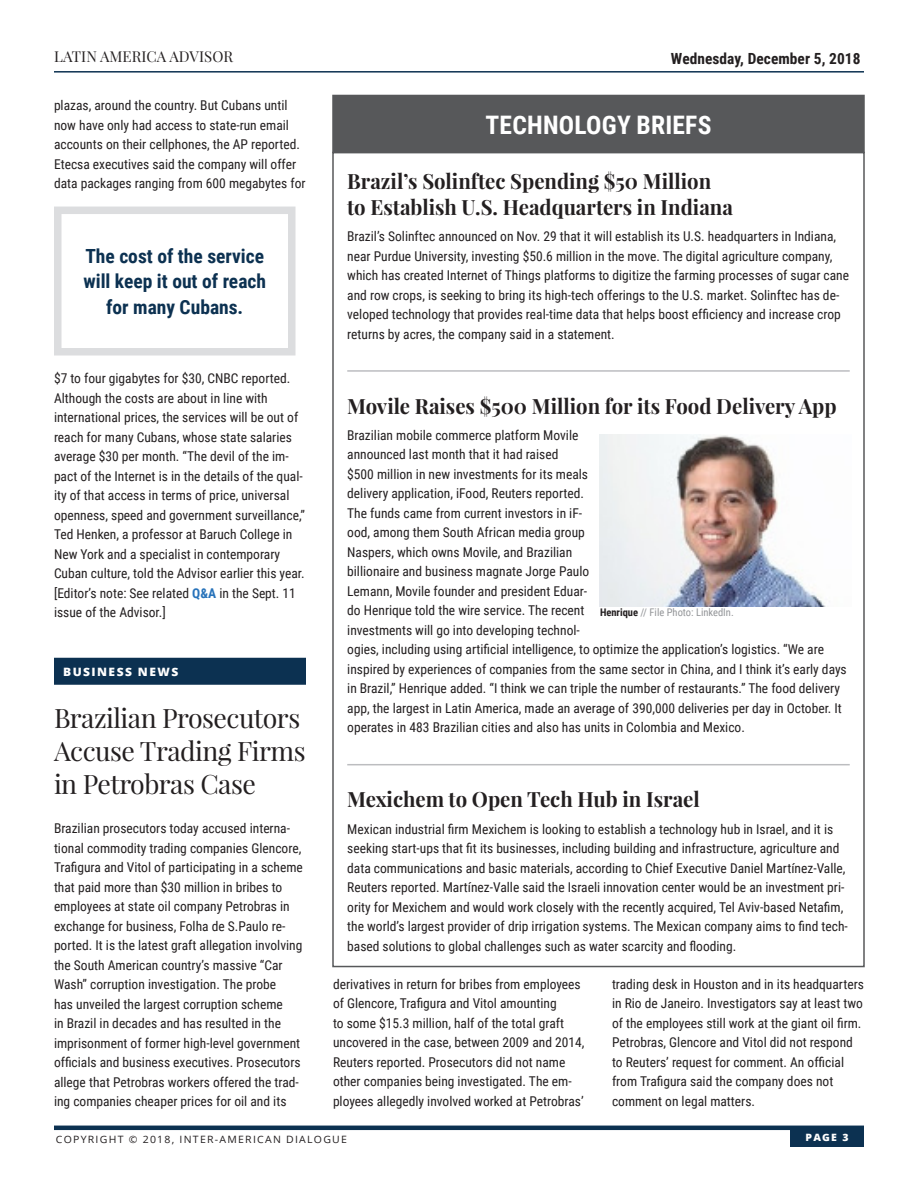
<style>
.page{position:relative;width:918px;height:1188px;background:#fff}
.page>*{position:absolute;margin:0;border:0;box-sizing:border-box;transform-origin:0 0}
.Subhead_18pt{font:26.7px/33px "Playfair Display";letter-spacing:-.02em;color:#231f20}
.White_Section_Titles{font:700 25.5px "Roboto Condensed";letter-spacing:.01em;color:#fff}
.Subhead-_14pt_-_BOLD{font:700 21px/25.5px "Playfair Display";color:#231f20}
.Callouts_in_Box_-_13{font:700 19.5px/25.5px "Roboto Condensed";color:#0c3151;text-align:center}
.t1{font:700 15.3px "Roboto Condensed";letter-spacing:.005em;color:#231f20}
.t2{font:15px "Playfair Display";letter-spacing:.005em;color:#231f20}
.Main_Body_Text{font:13.5px/19.5px "Roboto Condensed";color:#231f20}
.Sections_-_with_Blue{font:800 11.55px "Open Sans";letter-spacing:.12em;color:#fff;scale:1.04 1}
.Photo_caption{font:10.5px "Roboto Condensed";color:#939598}
.t3{font:10.05px "Open Sans";letter-spacing:.12em;color:#231f20;scale:1.04 1}
.t4{font:800 10.05px "Open Sans";color:#fff;scale:1.04 1}
.s1{font-weight:700;color:#2873ba}
.s2{font-weight:700;color:#231f20}
</style>
<div class="page">
<hr style="left:54px;top:1126px;width:810px;height:4px;background:#0c3151">
<div style="left:790px;top:1129px;width:74px;height:18px;background:#0c3151"></div>
<hr style="left:54px;top:71px;width:810px;height:2px;background:#0c3151">
<div style="left:54px;top:658px;width:252px;height:27px;background:#0c3151"></div>
<div style="left:333px;top:95px;width:531px;height:57px;background:#57585a"></div>
<hr style="left:347px;top:370px;width:503px;height:2px;background:#bcbdc0">
<hr style="left:347px;top:764px;width:503px;height:1px;background:#bcbdc0">
<img style="left:599px;top:434px;width:226px;height:172px">
<div style="left:54px;top:207px;width:242px;height:149px;border:8px solid #dcdddf"></div>
<p class="t2" style="left:54px;top:47px;width:181px">LATIN AMERICA ADVISOR</p>
<p class="Main_Body_Text" style="left:54px;top:95px;width:253px">plazas, around the country. But Cubans until now have only had access to state-run email accounts on their cellphones, the AP reported.<br>Etecsa executives said the company will offer data packages ranging from 600 megabytes for</p>
<p class="Callouts_in_Box_-_13" style="left:83px;top:242px;width:184px">The cost of the service will keep it out of reach for many Cubans.</p>
<p class="Main_Body_Text" style="left:54px;top:368px;width:253px">$7 to four gigabytes for $30, CNBC reported.<br>Although the costs are about in line with international prices, the services will be out of reach for many Cubans, whose state salaries average $30 per month. “The devil of the im&shy;pact of the Internet is in the details of the qual&shy;ity of that access in terms of price, universal openness, speed and government surveillance,” Ted Henken, a professor at Baruch College in New York and a specialist in contemporary Cuban culture, told the Advisor earlier this year. [Editor’s note: See related <span class="s1">Q&amp;A</span> in the Sept. 11 issue of the Advisor.]</p>
<p class="Sections_-_with_Blue" style="left:63px;top:663px;width:112px">BUSINESS NEWS</p>
<p class="Subhead_18pt" style="left:54px;top:702px;width:253px">Brazilian Prosecutors<br>Accuse Trading Firms in Petrobras Case</p>
<p class="Main_Body_Text" style="left:54px;top:818px;width:250px">Brazilian prosecutors today accused interna&shy;tional commodity trading companies Glencore, Trafigura and Vitol of participating in a scheme that paid more than $30 million in bribes to employees at state oil company Petrobras in exchange for business, Folha de S.Paulo re&shy;ported. It is the latest graft allegation involving the South American country’s massive “Car Wash” corruption investigation. The probe<br>has unveiled the largest corruption scheme<br>in Brazil in decades and has resulted in the imprisonment of former high-level government officials and business executives. Prosecutors allege that Petrobras workers offered the trad&shy;ing companies cheaper prices for oil and its</p>
<p class="t1" style="left:671px;top:47px;width:191px">Wednesday, December 5, 2018</p>
<p class="White_Section_Titles" style="left:486px;top:107px;width:227px">TECHNOLOGY BRIEFS</p>
<p class="Subhead-_14pt_-_BOLD" style="left:347px;top:169px;width:387px">Brazil’s Solinftec Spending $50 Million to Establish U.S. Headquarters in Indiana</p>
<p class="Main_Body_Text" style="left:347px;top:226px;width:503px">Brazil’s Solinftec announced on Nov. 29 that it will establish its U.S. headquarters in Indiana, near Purdue University, investing $50.6 million in the move. The digital agriculture company, which has created Internet of Things platforms to digitize the farming processes of sugar cane and row crops, is seeking to bring its high-tech offerings to the U.S. market. Solinftec has de&shy;veloped technology that provides real-time data that helps boost efficiency and increase crop returns by acres, the company said in a statement.</p>
<p class="Subhead-_14pt_-_BOLD" style="left:347px;top:393px;width:491px">Movile Raises $500 Million for its Food Delivery App</p>
<p class="Main_Body_Text" style="left:347px;top:425px;width:501px">Brazilian mobile commerce platform Movile<br>announced last month that it had raised<br>$500 million in new investments for its meals<br>delivery application, iFood, Reuters reported.<br>The funds came from current investors in iF-<br>ood, among them South African media group<br>Naspers, which owns Movile, and Brazilian<br>billionaire and business magnate Jorge Paulo<br>Lemann, Movile founder and president Eduar-<br>do Henrique told the wire service. The recent<br>investments will go into developing technol-<br>ogies, including using artificial intelligence, to optimize the application’s logistics. “We are inspired by experiences of companies from the same sector in China, and I think it’s early days in Brazil,” Henrique added. “I think we can triple the number of restaurants.” The food delivery app, the largest in Latin America, made an average of 390,000 deliveries per day in October. It operates in 483 Brazilian cities and also has units in Colombia and Mexico.</p>
<p class="Photo_caption" style="left:600px;top:605px;width:135px"><span class="s2">Henrique</span> // File Photo: LinkedIn.</p>
<p class="Subhead-_14pt_-_BOLD" style="left:347px;top:787px;width:354px">Mexichem to Open Tech Hub in Israel</p>
<p class="Main_Body_Text" style="left:347px;top:819px;width:502px">Mexican industrial firm Mexichem is looking to establish a technology hub in Israel, and it is seeking start-ups that fit its businesses, including building and infrastructure, agriculture and data communications and basic materials, according to Chief Executive Daniel Martínez-Valle, Reuters reported. Martínez-Valle said the Israeli innovation center would be an investment pri&shy;ority for Mexichem and would work closely with the recently acquired, Tel Aviv-based Netafim, the world’s largest provider of drip irrigation systems. The Mexican company aims to find tech&shy;based solutions to global challenges such as water scarcity and flooding.</p>
<p class="Main_Body_Text" style="left:333px;top:974px;width:253px">derivatives in return for bribes from employees of Glencore, Trafigura and Vitol amounting<br>to some $15.3 million, half of the total graft uncovered in the case, between 2009 and 2014, Reuters reported. Prosecutors did not name other companies being investigated. The em&shy;ployees allegedly involved worked at Petrobras’</p>
<p class="Main_Body_Text" style="left:612px;top:974px;width:253px">trading desk in Houston and in its headquarters in Rio de Janeiro. Investigators say at least two of the employees still work at the giant oil firm.<br>Petrobras, Glencore and Vitol did not respond to Reuters’ request for comment. An official from Trafigura said the company does not comment on legal matters.</p>
<p class="t3" style="left:56px;top:1132px;width:281px">COPYRIGHT © 2018, INTER-AMERICAN DIALOGUE</p>
<p class="t4" style="left:806px;top:1129px;width:43px">PAGE 3</p>
</div>
